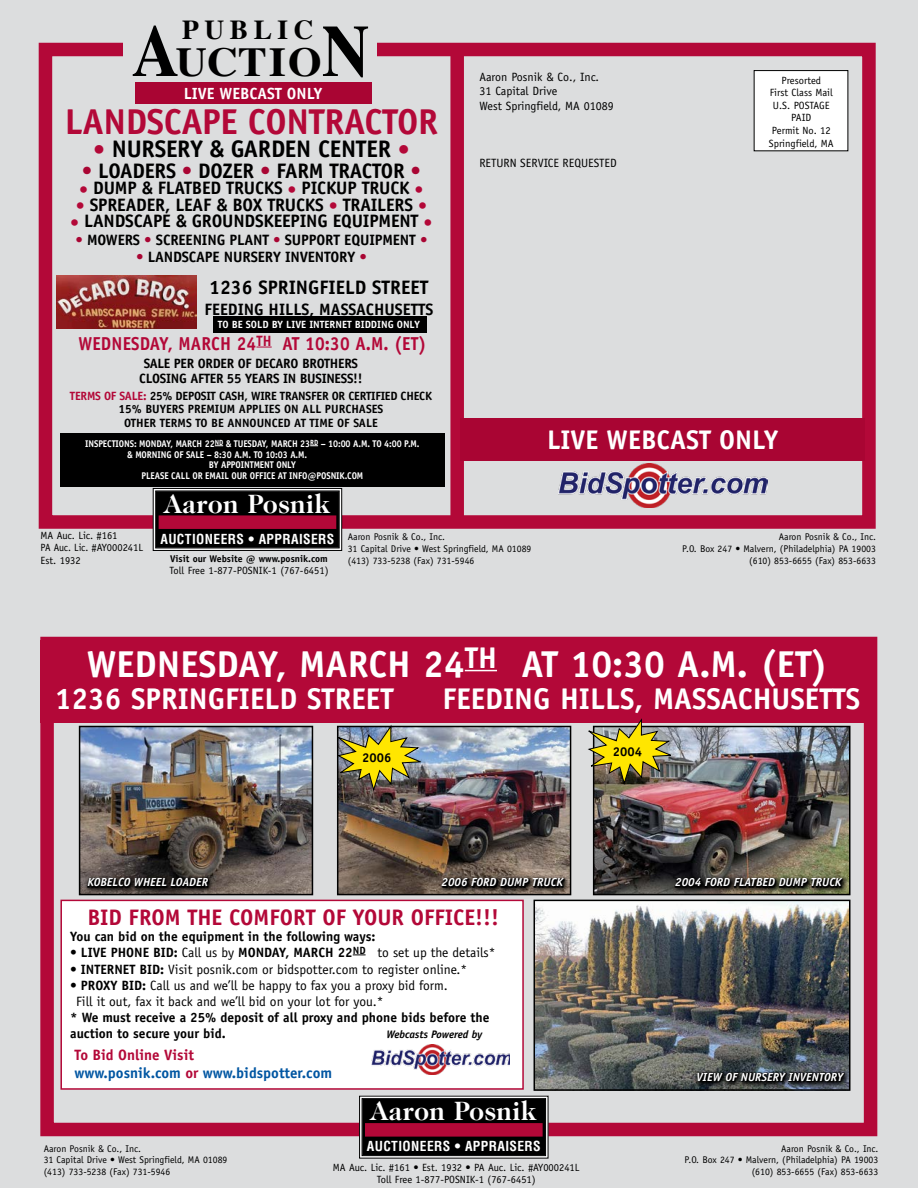
<style>
.page{position:relative;width:918px;height:1188px;background:#dcddde}
.page>*{position:absolute;margin:0;border:0;box-sizing:border-box;transform-origin:0 0}
.t1{font:700 41.25px "Times";letter-spacing:.025em;color:#000;scale:1.05 1}
.t2{font:700 37.5px "Officina Sans";color:#fff}
.t3{font:700 36px "Officina Sans";letter-spacing:-.01em;color:#b30838}
.t4{font:700 30px "Officina Sans";color:#fff}
.t5{font:700 27.45px "Times";letter-spacing:.2em;color:#000}
.t6{font:700 27px "Caslon 224 IT Cby BT";color:#fff}
.t7{font:700 27px "Officina Sans";color:#fff}
.t8{font:700 24px "Officina Sans";letter-spacing:-.01em;color:#000}
.t9{font:700 22.5px "Officina Sans";color:#b30838}
.t10{font:700 21px "Officina Sans";letter-spacing:-.01em;color:#000}
.t11{font:700 19.5px "Officina Sans";color:#000}
.t12{font:700 18.75px "Officina Sans";letter-spacing:.01em;color:#b30838;scale:.93 1}
.t13{font:700 18px "Officina Sans";letter-spacing:-.01em;color:#000}
.t14{font:700 16.5px "Officina Sans";color:#000}
.t15{font:700 16.2px "Officina Sans";color:#fff}
.t16{font:700 15px "Officina Sans";letter-spacing:-.01em;color:#000}
.t17{font:700 15px/18px "Officina Sans";color:#0056a2}
.t18{font:700 13.5px/16.2px "Officina Sans";color:#000}
.t19{font:13.5px/16.2px "Officina Sans";color:#000}
.t20{font:700 13.5px/15px "Officina Sans";letter-spacing:-.02em;color:#000;text-align:center}
.t21{font:700 condensed 13.5px "Helvetica";letter-spacing:.03em;color:#fff}
.t22{font:700 12.75px "Officina Sans";color:#000}
.t23{font:700 12px/13.5px "Officina Sans";color:#000;text-align:center}
.t24{font:12px/14.4px "Officina Sans";color:#000}
.t25{font:italic 700 11.7px "Officina Sans";color:#fff}
.t26{font:italic 700 10.95px "Officina Sans";color:#000}
.t27{font:10.5px/12.6px "Officina Sans";color:#000;text-align:center}
.t28{font:700 10.5px "Officina Sans";color:#fff}
.t29{font:9.75px/11.7px "Officina Sans";color:#000}
.t30{font:700 9.75px "Officina Sans";letter-spacing:-.01em;color:#fff;scale:.93 1}
.t31{font:700 9.75px "Officina Sans";color:#000}
.s1{font-size:73.2px}
.s2{color:#b30838}
.s3{color:#a90533}
.s4{font-weight:400}
.s5{font-weight:700}
</style>
<div class="page">
<div style="left:40px;top:637px;width:837px;height:499px;border:14px solid #b30838"></div>
<div style="left:40px;top:640px;width:837px;height:83px;background:#b30838"></div>
<hr style="left:465px;top:670px;width:32px;height:1px;background:#fff">
<div style="left:39px;top:43px;width:837px;height:486px;border:14px solid #b30838"></div>
<div style="left:450px;top:47px;width:14px;height:479px;background:#b30838"></div>
<div style="left:754px;top:71px;width:94px;height:80px;background:#fff"></div>
<div style="left:124px;top:17px;width:253px;height:79px;background:#dcddde"></div>
<svg style="left:153px;top:488px;width:189px;height:63px"></svg>
<div style="left:155px;top:491px;width:184px;height:57px;border:1px solid #000"></div>
<div style="left:159px;top:515px;width:177px;height:14px;background:#b30838"></div>
<div style="left:60px;top:900px;width:464px;height:190px;background:#fff;border:2px solid #b30838"></div>
<svg style="left:359px;top:1096px;width:190px;height:63px"></svg>
<div style="left:362px;top:1098px;width:184px;height:58px;border:1px solid #000"></div>
<div style="left:365px;top:1123px;width:178px;height:14px;background:#b30838"></div>
<img style="left:82px;top:729px;width:228px;height:163px">
<div style="left:79px;top:726px;width:234px;height:169px;border:2px solid #000"></div>
<img style="left:340px;top:729px;width:228px;height:163px">
<div style="left:337px;top:726px;width:234px;height:169px;border:2px solid #000"></div>
<img style="left:596px;top:729px;width:251px;height:163px">
<div style="left:593px;top:726px;width:257px;height:169px;border:2px solid #000"></div>
<img style="left:537px;top:903px;width:310px;height:185px">
<div style="left:534px;top:900px;width:316px;height:191px;border:2px solid #000"></div>
<svg style="left:353px;top:955px;width:13px;height:1px"></svg>
<img style="left:371px;top:1045px;width:139px;height:29px">
<svg style="left:84px;top:875px;width:131px;height:19px"></svg>
<div style="left:87px;top:878px;width:123px;height:10px;background:#000"></div>
<svg style="left:438px;top:875px;width:133px;height:19px"></svg>
<svg style="left:441px;top:878px;width:124px;height:10px"></svg>
<svg style="left:672px;top:875px;width:177px;height:19px"></svg>
<svg style="left:675px;top:878px;width:169px;height:10px;fill:#040403"></svg>
<svg style="left:694px;top:1070px;width:157px;height:19px"></svg>
<svg style="left:697px;top:1072px;width:148px;height:11px;fill:#040505"></svg>
<img style="left:337px;top:725px;width:89px;height:71px">
<div style="left:213px;top:317px;width:213px;height:16px;background:#000"></div>
<img style="left:56px;top:276px;width:140px;height:53px">
<div style="left:60px;top:433px;width:385px;height:54px;background:#000"></div>
<svg style="left:256px;top:347px;width:16px;height:1px"></svg>
<div style="left:460px;top:418px;width:405px;height:43px;background:#a90533"></div>
<img style="left:559px;top:463px;width:209px;height:44px">
<div style="left:135px;top:82px;width:236px;height:22px;background:#a90533"></div>
<img style="left:588px;top:718px;width:88px;height:71px">
<h3 class="t5" style="left:182px;top:4px;width:133px">PUBLIC</h3>
<h1 class="t1" style="left:132px;top:23px;width:228px"><span class="s1">A</span>UCTIO<span class="s1">N</span></h1>
<h3 class="t15" style="left:184px;top:83px;width:140px">LIVE WEBCAST ONLY</h3>
<h3 class="t3" style="left:65px;top:99px;width:375px">LANDSCAPE CONTRACTOR</h3>
<h3 class="t8" style="left:93px;top:133px;width:318px"><span class="s2">•</span> NURSERY &amp; GARDEN CENTER <span class="s2">•</span></h3>
<h3 class="t10" style="left:82px;top:157px;width:341px"><span class="s3">•</span> LOADERS <span class="s3">•</span> DOZER <span class="s3">•</span> FARM TRACTOR <span class="s3">•</span></h3>
<h3 class="t13" style="left:79px;top:177px;width:346px"><span class="s2">•</span> DUMP &amp; FLATBED TRUCKS <span class="s2">•</span> PICKUP TRUCK <span class="s2">•</span></h3>
<h3 class="t13" style="left:76px;top:193px;width:353px"><span class="s2">•</span> SPREADER, LEAF &amp; BOX TRUCKS <span class="s2">•</span> TRAILERS <span class="s2">•</span></h3>
<h3 class="t13" style="left:70px;top:210px;width:364px"><span class="s2">•</span> LANDSCAPE &amp; GROUNDSKEEPING EQUIPMENT <span class="s2">•</span></h3>
<h3 class="t16" style="left:75px;top:231px;width:354px"><span class="s3">•</span> MOWERS <span class="s3">•</span> SCREENING PLANT <span class="s3">•</span> SUPPORT EQUIPMENT <span class="s3">•</span></h3>
<h3 class="t16" style="left:136px;top:247px;width:232px"><span class="s3">•</span> LANDSCAPE NURSERY INVENTORY <span class="s3">•</span></h3>
<h3 class="t11" style="left:209px;top:275px;width:221px">1236 SPRINGFIELD STREET</h3>
<h3 class="t14" style="left:204px;top:299px;width:230px">FEEDING HILLS, MASSACHUSETTS</h3>
<p class="t28" style="left:218px;top:318px;width:203px">TO BE SOLD BY LIVE INTERNET BIDDING ONLY</p>
<h3 class="t12" style="left:78px;top:332px;width:376px">WEDNESDAY, MARCH 24<sup>TH</sup> AT 10:30 A.M. (ET)</h3>
<h3 class="t20" style="left:139px;top:356px;width:225px">SALE PER ORDER OF DECARO BROTHERS<br>CLOSING AFTER 55 YEARS IN BUSINESS!!</h3>
<p class="t23" style="left:70px;top:389px;width:363px"><span class="s2">TERMS OF SALE:</span> 25% DEPOSIT CASH, WIRE TRANSFER OR CERTIFIED CHECK<br>15% BUYERS PREMIUM APPLIES ON ALL PURCHASES<br>OTHER TERMS TO BE ANNOUNCED AT TIME OF SALE</p>
<p class="t30" style="left:85px;top:438px;width:361px">INSPECTIONS: MONDAY, MARCH 22<sup>ND</sup> &amp; TUESDAY, MARCH 23<sup>RD</sup> – 10:00 A.M. TO 4:00 P.M.</p>
<p class="t30" style="left:127px;top:449px;width:195px">&amp; MORNING OF SALE – 8:30 A.M. TO 10:03 A.M.</p>
<p class="t30" style="left:209px;top:459px;width:95px">BY APPOINTMENT ONLY</p>
<p class="t30" style="left:141px;top:470px;width:240px">PLEASE CALL OR EMAIL OUR OFFICE AT INFO@POSNIK.COM</p>
<p class="t24" style="left:479px;top:70px;width:136px">Aaron Posnik &amp; Co., Inc.<br>31 Capital Drive<br>West Springfield, MA 01089</p>
<p class="t24" style="left:479px;top:156px;width:139px">RETURN SERVICE REQUESTED</p>
<p class="t27" style="left:769px;top:74px;width:66px">Presorted<br>First Class Mail<br>U.S. POSTAGE<br>PAID<br>Permit No. 12<br>Springfield, MA</p>
<h3 class="t7" style="left:547px;top:423px;width:232px">LIVE WEBCAST ONLY</h3>
<p class="t27" style="left:41px;top:529px;width:104px;text-align:left">MA Auc. Lic. #161<br>PA Auc. Lic. #AY000241L<br>Est. 1932</p>
<h3 class="t6" style="left:165px;top:487px;width:168px">Aaron Posnik</h3>
<h3 class="t21" style="left:160px;top:530px;width:175px">AUCTIONEERS • APPRAISERS</h3>
<p class="t31" style="left:170px;top:552px;width:159px">Visit our Website @ www.posnik.com</p>
<p class="t27" style="left:170px;top:565px;width:161px">Toll Free 1-877-POSNIK-1 (767-6451)</p>
<p class="t29" style="left:348px;top:531px;width:185px">Aaron Posnik &amp; Co., Inc.<br>31 Capital Drive • West Springfield, MA 01089 (413) 733-5238 (Fax) 731-5946</p>
<p class="t29" style="left:682px;top:531px;width:195px;text-align:right">Aaron Posnik &amp; Co., Inc.<br>P.O. Box 247 • Malvern, (Philadelphia) PA 19003 (610) 853-6655 (Fax) 853-6633</p>
<h2 class="t2" style="left:87px;top:641px;width:743px">WEDNESDAY, MARCH 24<sup>TH</sup> AT 10:30 A.M. (ET)</h2>
<h3 class="t4" style="left:55px;top:680px;width:340px">1236 SPRINGFIELD STREET</h3>
<h3 class="t4" style="left:443px;top:680px;width:419px">FEEDING HILLS, MASSACHUSETTS</h3>
<h3 class="t22" style="left:362px;top:750px;width:31px">2006</h3>
<h3 class="t22" style="left:613px;top:744px;width:31px">2004</h3>
<p class="t25" style="left:87px;top:875px;width:122px">KOBELCO WHEEL LOADER</p>
<p class="t25" style="left:442px;top:875px;width:123px">2006 FORD DUMP TRUCK</p>
<p class="t25" style="left:675px;top:875px;width:168px">2004 FORD FLATBED DUMP TRUCK</p>
<h3 class="t9" style="left:87px;top:903px;width:413px">BID FROM THE COMFORT OF YOUR OFFICE!!!</h3>
<h3 class="t18" style="left:70px;top:928px;width:307px">You can bid on the equipment in the following ways:</h3>
<h3 class="t18" style="left:70px;top:944px;width:427px">• LIVE PHONE BID: <span class="s4">Call us by</span> MONDAY, MARCH 22<sup>ND</sup> <span class="s4">to set up the details*</span></h3>
<h3 class="t19" style="left:70px;top:961px;width:399px"><span class="s5">• INTERNET BID:</span> Visit posnik.com or bidspotter.com to register online.*</h3>
<h3 class="t19" style="left:76px;top:977px;width:373px;text-indent:-6px"><span class="s5">• PROXY BID:</span> Call us and we’ll be happy to fax you a proxy bid form.<br>Fill it out, fax it back and we’ll bid on your lot for you.*</h3>
<h3 class="t18" style="left:70px;top:1009px;width:421px">* We must receive a 25% deposit of all proxy and phone bids before the auction to secure your bid.</h3>
<p class="t26" style="left:386px;top:1028px;width:97px">Webcasts Powered by</p>
<h3 class="t17" style="left:75px;top:1046px;width:259px"><span class="s2">To Bid Online Visit<br></span>www.posnik.com <span class="s2">or</span> www.bidspotter.com</h3>
<p class="t25" style="left:697px;top:1070px;width:148px">VIEW OF NURSERY INVENTORY</p>
<h3 class="t6" style="left:371px;top:1094px;width:168px">Aaron Posnik</h3>
<h3 class="t21" style="left:367px;top:1138px;width:175px">AUCTIONEERS • APPRAISERS</h3>
<p class="t27" style="left:333px;top:1161px;width:248px">MA Auc. Lic. #161 • Est. 1932 • PA Auc. Lic. #AY000241L<br>Toll Free 1-877-POSNIK-1 (767-6451)</p>
<p class="t29" style="left:44px;top:1142px;width:185px">Aaron Posnik &amp; Co., Inc.<br>31 Capital Drive • West Springfield, MA 01089 (413) 733-5238 (Fax) 731-5946</p>
<p class="t29" style="left:685px;top:1142px;width:195px;text-align:right">Aaron Posnik &amp; Co., Inc.<br>P.O. Box 247 • Malvern, (Philadelphia) PA 19003 (610) 853-6655 (Fax) 853-6633</p>
</div>
